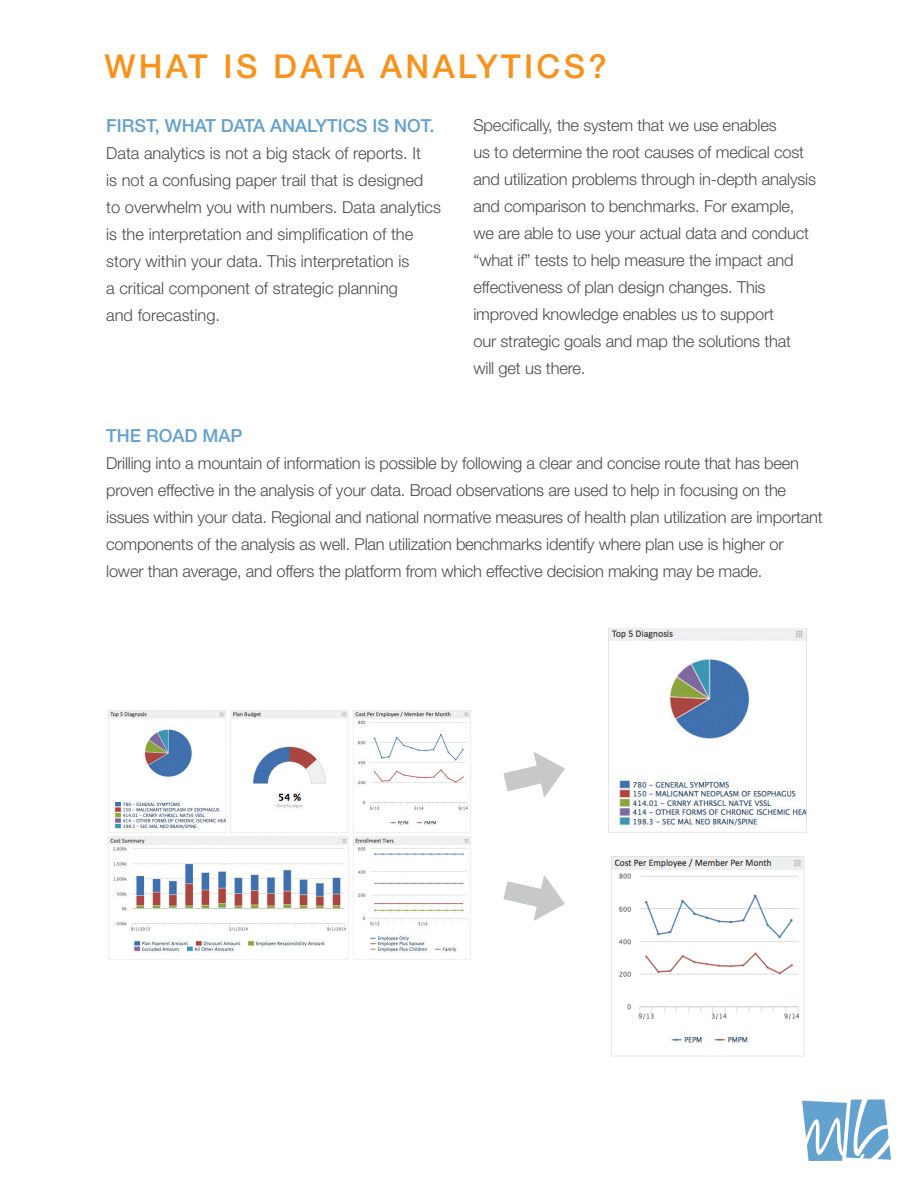
<style>
.page{position:relative;width:918px;height:1188px;background:#fff}
.page>*{position:absolute;margin:0;border:0;box-sizing:border-box;transform-origin:0 0}
.t1{font:500 33px "Helvetica Neue LT Std";letter-spacing:.1em;color:#f7931d}
.t2{font:500 18px "Helvetica Neue LT Std";color:#63a1ce}
.t3{font:300 16.5px/27px "Helvetica Neue LT Std";letter-spacing:-.01em;color:#4b4c4d}
</style>
<div class="page">
<svg style="left:802px;top:1099px;width:89px;height:62px"></svg>
<img style="left:108px;top:710px;width:363px;height:250px">
<img style="left:611px;top:856px;width:194px;height:201px">
<img style="left:608px;top:628px;width:201px;height:205px">
<svg style="left:504px;top:752px;width:61px;height:45px"></svg>
<svg style="left:504px;top:875px;width:61px;height:46px"></svg>
<p class="t1" style="left:104px;top:46px;width:504px">WHAT IS DATA ANALYTICS?</p>
<p class="t2" style="left:106px;top:115px;width:330px">FIRST, WHAT DATA ANALYTICS IS NOT.</p>
<p class="t3" style="left:106px;top:139px;width:336px">Data analytics is not a big stack of reports. It<br>is not a confusing paper trail that is designed to overwhelm you with numbers. Data analytics is the interpretation and simplification of the story within your data. This interpretation is<br>a critical component of strategic planning<br>and forecasting.</p>
<p class="t3" style="left:473px;top:111px;width:344px">Specifically, the system that we use enables<br>us to determine the root causes of medical cost and utilization problems through in-depth analysis and comparison to benchmarks. For example, we are able to use your actual data and conduct “what if” tests to help measure the impact and effectiveness of plan design changes. This improved knowledge enables us to support<br>our strategic goals and map the solutions that will get us there.</p>
<p class="t2" style="left:106px;top:425px;width:138px">THE ROAD MAP</p>
<p class="t3" style="left:106px;top:450px;width:718px">Drilling into a mountain of information is possible by following a clear and concise route that has been proven effective in the analysis of your data. Broad observations are used to help in focusing on the issues within your data. Regional and national normative measures of health plan utilization are important components of the analysis as well. Plan utilization benchmarks identify where plan use is higher or lower than average, and offers the platform from which effective decision making may be made.</p>
</div>
